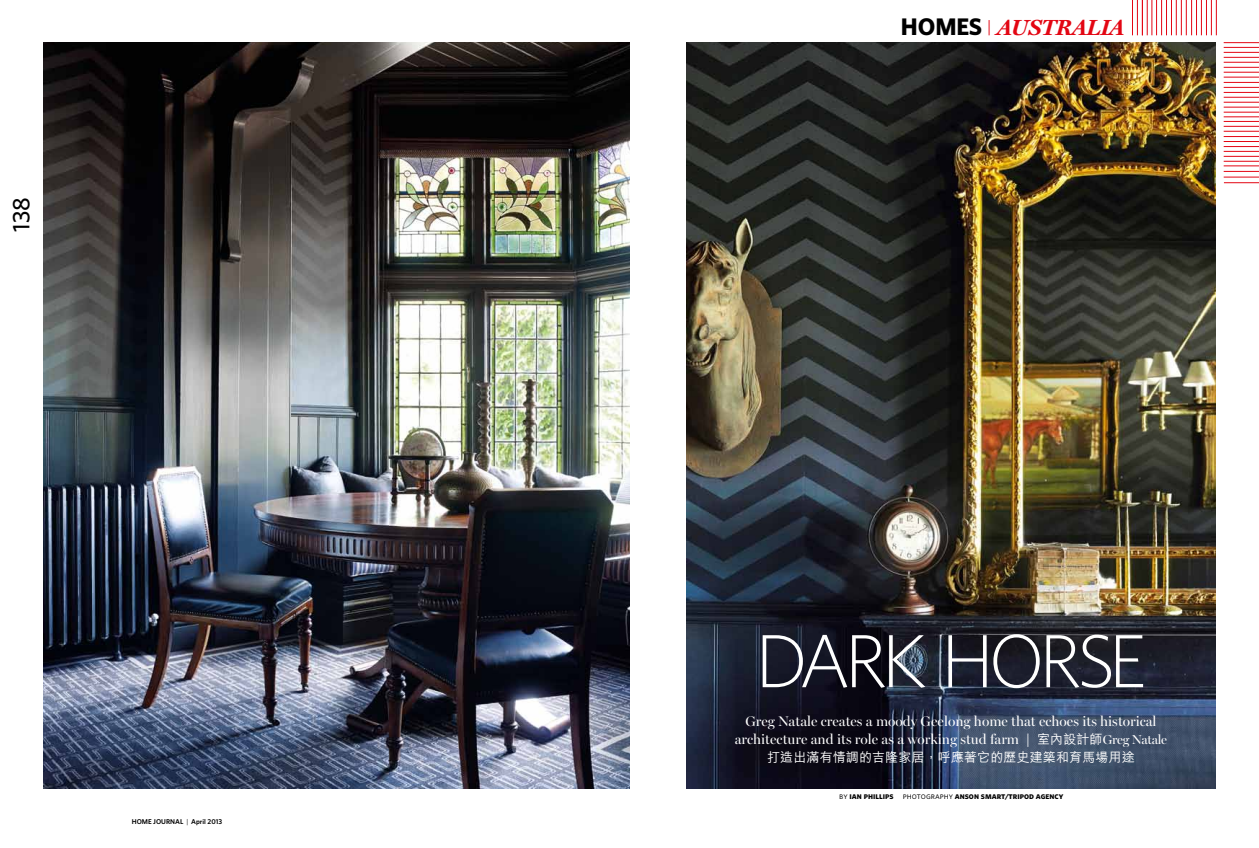
<style>
.page{position:relative;width:1259px;height:848px;background:#fff}
.page>*{position:absolute;margin:0;border:0;box-sizing:border-box;transform-origin:0 0}
.t1{font:300 75.3px "Whitney";letter-spacing:-.075em;color:#fff}
.t2{font:500 24px "Whitney";color:#000}
.t3{font:italic 700 22px "Miller Text";color:#e30613}
.t4{font:14px/18px "Miller Banner";color:#fff;text-align:center}
.t5{font:500 13px "M Hei";letter-spacing:.01em;color:#fff}
.t6{font:9px "Whitney Bold SC";color:#000}
.t7{font:600 7px "Whitney";color:#000}
.s1{font-weight:400}
.s2{font-family:"Whitney";font-style:normal;font-size:24px;color:#000}
.s3{font-size:16px}
.s4{font-family:"Miller Text"}
.s5{font-family:"M Hei";font-weight:500;font-size:13px}
.s6{font-size:13px}
.s7{font-family:"Whitney Book SC"}
</style>
<div class="page">
<hr style="left:1223px;top:117px;width:36px;height:1px;background:#e30613">
<hr style="left:1223px;top:112px;width:36px;height:1px;background:#e30613">
<hr style="left:1223px;top:107px;width:36px;height:1px;background:#e30613">
<hr style="left:1223px;top:102px;width:36px;height:1px;background:#e30613">
<hr style="left:1223px;top:97px;width:36px;height:1px;background:#e30613">
<hr style="left:1223px;top:92px;width:36px;height:1px;background:#e30613">
<hr style="left:1223px;top:87px;width:36px;height:1px;background:#e30613">
<hr style="left:1223px;top:82px;width:36px;height:1px;background:#e30613">
<hr style="left:1223px;top:77px;width:36px;height:1px;background:#e30613">
<hr style="left:1223px;top:72px;width:36px;height:1px;background:#e30613">
<hr style="left:1223px;top:67px;width:36px;height:1px;background:#e30613">
<hr style="left:1223px;top:62px;width:36px;height:1px;background:#e30613">
<hr style="left:1223px;top:57px;width:36px;height:1px;background:#e30613">
<hr style="left:1223px;top:52px;width:36px;height:1px;background:#e30613">
<hr style="left:1223px;top:47px;width:36px;height:1px;background:#e30613">
<hr style="left:1223px;top:42px;width:36px;height:1px;background:#e30613">
<hr style="left:1223px;top:161px;width:36px;height:1px;background:#e30613">
<hr style="left:1223px;top:156px;width:36px;height:1px;background:#e30613">
<hr style="left:1223px;top:151px;width:36px;height:1px;background:#e30613">
<hr style="left:1223px;top:146px;width:36px;height:1px;background:#e30613">
<hr style="left:1223px;top:141px;width:36px;height:1px;background:#e30613">
<hr style="left:1223px;top:136px;width:36px;height:1px;background:#e30613">
<hr style="left:1223px;top:131px;width:36px;height:1px;background:#e30613">
<hr style="left:1223px;top:126px;width:36px;height:1px;background:#e30613">
<hr style="left:1223px;top:121px;width:36px;height:1px;background:#e30613">
<hr style="left:1224px;top:182px;width:35px;height:1px;background:#e30613">
<hr style="left:1223px;top:177px;width:36px;height:1px;background:#e30613">
<hr style="left:1223px;top:171px;width:36px;height:1px;background:#e30613">
<hr style="left:1223px;top:166px;width:36px;height:1px;background:#e30613">
<hr style="left:1151px;top:0;width:1px;height:35px;background:#e30613">
<hr style="left:1156px;top:0;width:1px;height:35px;background:#e30613">
<hr style="left:1161px;top:0;width:1px;height:35px;background:#e30613">
<hr style="left:1166px;top:0;width:1px;height:35px;background:#e30613">
<hr style="left:1171px;top:0;width:1px;height:35px;background:#e30613">
<hr style="left:1132px;top:0;width:1px;height:35px;background:#e30613">
<hr style="left:1137px;top:0;width:1px;height:35px;background:#e30613">
<hr style="left:1176px;top:0;width:1px;height:35px;background:#e30613">
<hr style="left:1181px;top:0;width:1px;height:35px;background:#e30613">
<hr style="left:1186px;top:0;width:1px;height:35px;background:#e30613">
<hr style="left:1191px;top:0;width:1px;height:35px;background:#e30613">
<hr style="left:1196px;top:0;width:1px;height:35px;background:#e30613">
<hr style="left:1201px;top:0;width:1px;height:35px;background:#e30613">
<hr style="left:1206px;top:0;width:1px;height:35px;background:#e30613">
<hr style="left:1211px;top:0;width:1px;height:35px;background:#e30613">
<hr style="left:1216px;top:0;width:1px;height:35px;background:#e30613">
<hr style="left:1147px;top:0;width:1px;height:35px;background:#e30613">
<hr style="left:1142px;top:0;width:1px;height:35px;background:#e30613">
<img style="left:44px;top:43px;width:585px;height:745px">
<img style="left:686px;top:43px;width:529px;height:745px">
<h2 class="t2" style="left:7px;top:232px;width:36px;rotate:-90deg">138</h2>
<p class="t7" style="left:132px;top:817px;width:92px">HO≤E JOURNAL <span class="s1">|</span> April 2013</p>
<h3 class="t3" style="left:900px;top:14px;width:225px"><span class="s2">HO≤Es</span> <span class="s3">|</span> AUSTRALIA</h3>
<h1 class="t1" style="left:755px;top:617px;width:393px">DARK HORSE</h1>
<p class="t4" style="left:735px;top:711px;width:434px">Greg Natale creates a moody Geelong home that echoes its historical architecture and its role as a working stud farm <span class="s4">|</span> <span class="s5">室內設計師</span><span class="s6">Greg Natale</span></p>
<p class="t5" style="left:767px;top:750px;width:369px">打造出滿有情調的吉隆家居，呼應著它的歷史建築和育馬場用途</p>
<p class="t6" style="left:839px;top:790px;width:226px"><span class="s7">by</span> ian phillips <span class="s7">photography</span> anson smart/tripod agency</p>
</div>
